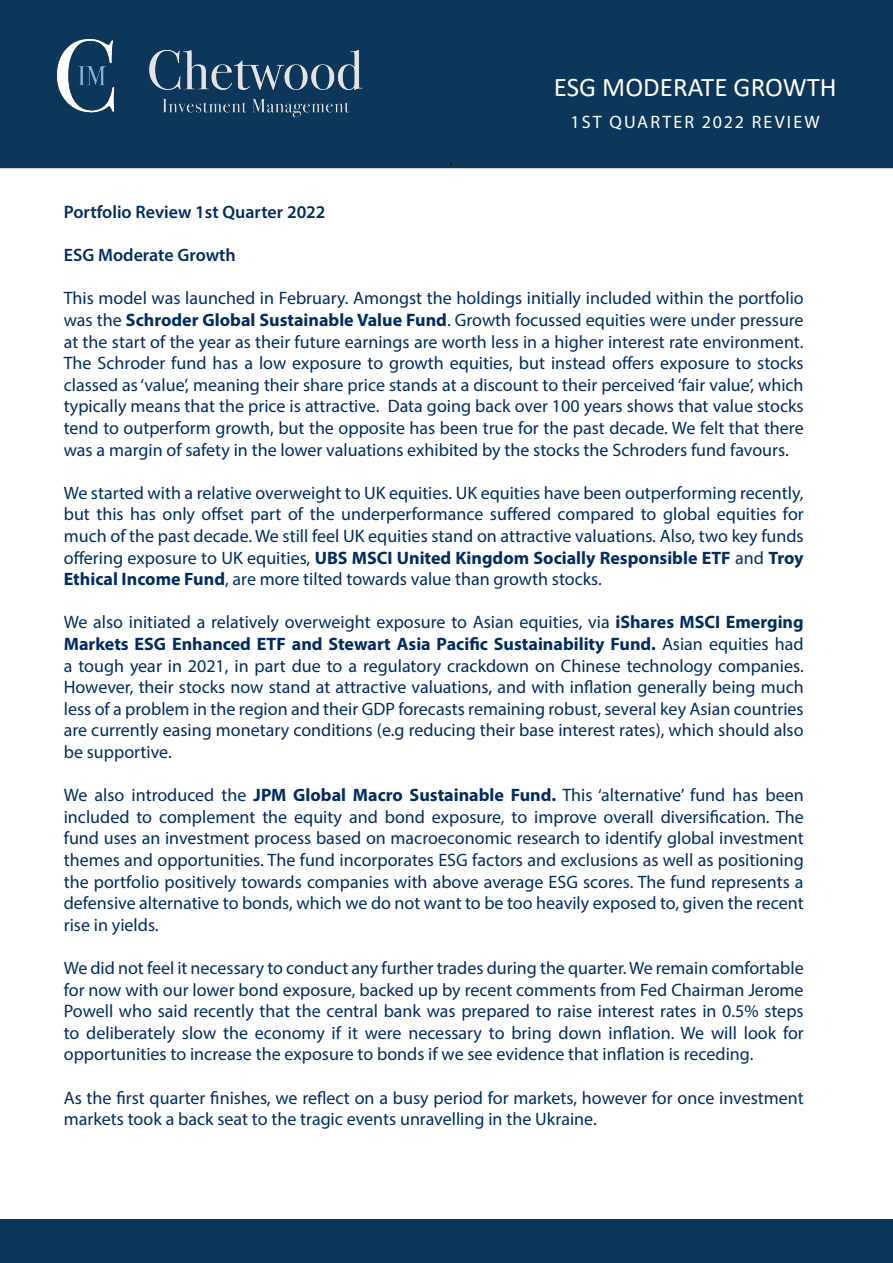
<style>
.page{position:relative;width:893px;height:1263px;background:#fff}
.page>*{position:absolute;margin:0;border:0;box-sizing:border-box;transform-origin:0 0}
.t1{font:27px "Calibri";color:#fff}
.t2{font:18px/21.6px "Myriad Pro";color:#002c62;text-align:justify}
.t3{font:600 18px "Myriad Pro";color:#002c62}
.t4{font:18px "Myriad Pro";letter-spacing:.12em;color:#fff}
.s1{font-weight:700}
</style>
<div class="page">
<hr style="left:0;top:166px;width:893px;height:3px;background:#a8a9ad">
<div style="left:0;top:1219px;width:893px;height:44px;background:#0c375b"></div>
<div style="left:0;top:0;width:893px;height:168px;background:#0c375b"></div>
<img style="left:57px;top:39px;width:306px;height:79px">
<p class="t1" style="left:554px;top:68px;width:284px">ESG MODERATE GROWTH</p>
<p class="t4" style="left:570px;top:111px;width:251px">1ST QUARTER 2022 REVIEW</p>
<p class="t3" style="left:64px;top:200px;width:263px">Portfolio Review 1st Quarter 2022</p>
<p class="t3" style="left:64px;top:244px;width:174px">ESG Moderate Growth</p>
<p class="t2" style="left:64px;top:287px;width:741px">This model was launched in February. Amongst the holdings initially included within the portfolio was the <span class="s1">Schroder Global Sustainable Value Fund</span>. Growth focussed equities were under pressure at the start of the year as their future earnings are worth less in a higher interest rate environment.<br>The Schroder fund has a low exposure to growth equities, but instead offers exposure to stocks classed as ‘value’, meaning their share price stands at a discount to their perceived ‘fair value’, which typically means that the price is attractive. Data going back over 100 years shows that value stocks tend to outperform growth, but the opposite has been true for the past decade. We felt that there was a margin of safety in the lower valuations exhibited by the stocks the Schroders fund favours.</p>
<p class="t2" style="left:64px;top:482px;width:741px">We started with a relative overweight to UK equities. UK equities have been outperforming recently, but this has only offset part of the underperformance suffered compared to global equities for much of the past decade. We still feel UK equities stand on attractive valuations. Also, two key funds offering exposure to UK equities, <span class="s1">UBS MSCI United Kingdom Socially Responsible ETF</span> and <span class="s1">Troy Ethical Income Fund</span>, are more tilted towards value than growth stocks.</p>
<p class="t2" style="left:64px;top:611px;width:741px">We also initiated a relatively overweight exposure to Asian equities, via <span class="s1">iShares MSCI Emerging Markets ESG Enhanced ETF and Stewart Asia Pacific Sustainability Fund.</span> Asian equities had a tough year in 2021, in part due to a regulatory crackdown on Chinese technology companies.<br>However, their stocks now stand at attractive valuations, and with inflation generally being much less of a problem in the region and their GDP forecasts remaining robust, several key Asian countries are currently easing monetary conditions (e.g reducing their base interest rates), which should also be supportive.</p>
<p class="t2" style="left:64px;top:784px;width:741px">We also introduced the <span class="s1">JPM Global Macro Sustainable Fund.</span> This ‘alternative’ fund has been included to complement the equity and bond exposure, to improve overall diversification. The fund uses an investment process based on macroeconomic research to identify global investment themes and opportunities. The fund incorporates ESG factors and exclusions as well as positioning the portfolio positively towards companies with above average ESG scores. The fund represents a defensive alternative to bonds, which we do not want to be too heavily exposed to, given the recent rise in yields.</p>
<p class="t2" style="left:64px;top:957px;width:741px">We did not feel it necessary to conduct any further trades during the quarter. We remain comfortable for now with our lower bond exposure, backed up by recent comments from Fed Chairman Jerome Powell who said recently that the central bank was prepared to raise interest rates in 0.5% steps to deliberately slow the economy if it were necessary to bring down inflation. We will look for opportunities to increase the exposure to bonds if we see evidence that inflation is receding.</p>
<p class="t2" style="left:64px;top:1086px;width:741px">As the first quarter finishes, we reflect on a busy period for markets, however for once investment markets took a back seat to the tragic events unravelling in the Ukraine.</p>
</div>
